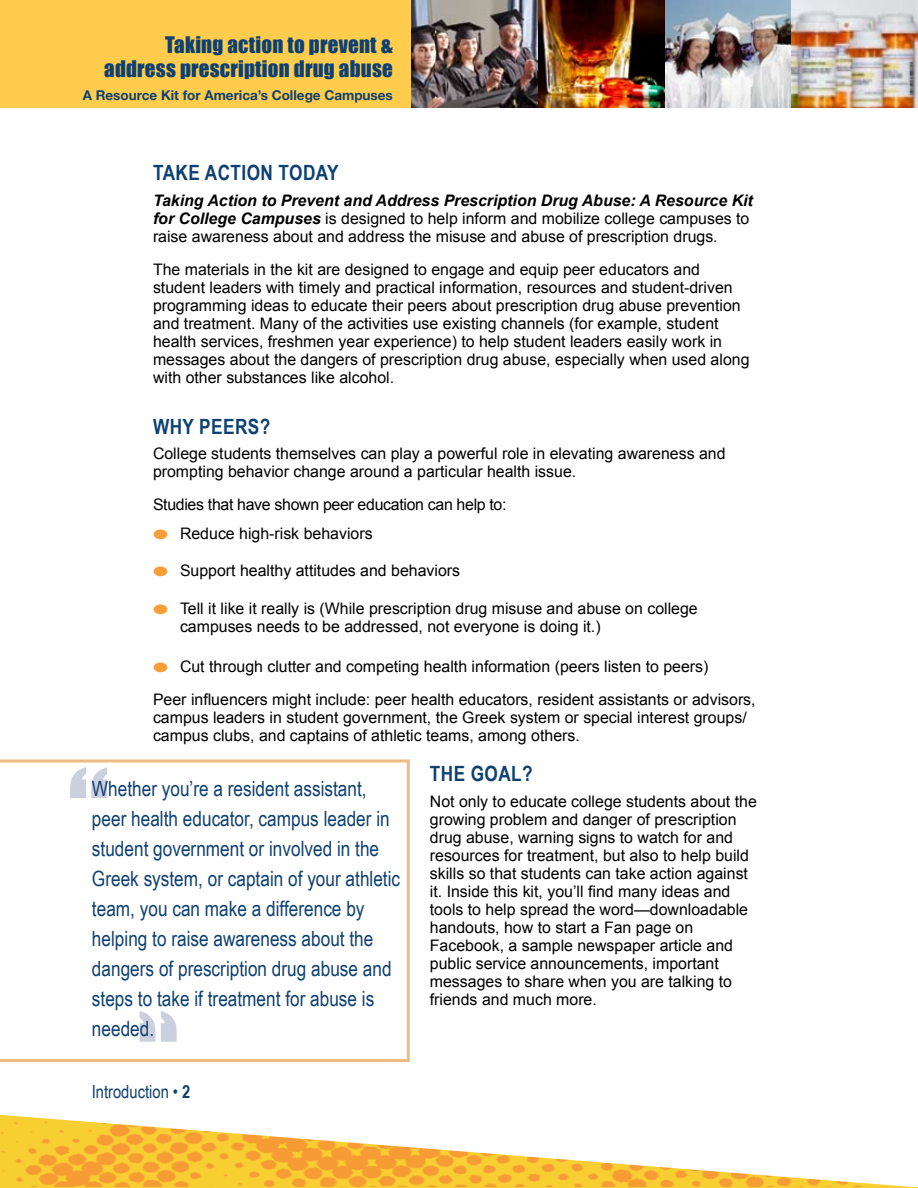
<style>
.page{position:relative;width:918px;height:1188px;background:#fff}
.page>*{position:absolute;margin:0;border:0;box-sizing:border-box;transform-origin:0 0}
.t1{font:120px "Impact";color:#cccfde}
.t2{font:21px/30px "Arial Narrow";color:#0e4071}
.t3{font:21px/24px "Impact";letter-spacing:.01em;color:#0e4071;text-align:right}
.t4{font:700 21px "Arial Narrow";letter-spacing:.02em;color:#0e4071}
.t5{font:18px "Arial Narrow";color:#0e4071}
.t6{font:15.9px/18px "Arial";color:#000}
.t7{font:15.9px "Arial";letter-spacing:-.02em;color:#000}
.t8{font:700 13.5px "Helvetica Neue";color:#0e4071}
.s1{font-weight:700;font-style:italic}
.s2{color:#f99e37}
.s3{font-weight:700}
</style>
<div class="page">
<div style="left:0;top:0;width:918px;height:108px;background:#ffcc4e"></div>
<img style="left:412px;top:0;width:506px;height:108px">
<img style="left:0;top:1115px;width:912px;height:73px">
<svg style="left:0;top:759px;width:410px;height:303px"></svg>
<svg style="left:140px;top:1011px;width:37px;height:31px"></svg>
<h2 class="t3" style="left:104px;top:32px;width:290px">Taking action to prevent &amp; address prescription drug abuse</h2>
<p class="t8" style="left:83px;top:87px;width:312px">A Resource Kit for America’s College Campuses</p>
<h2 class="t4" style="left:153px;top:161px;width:64px">TAKEACTION</h2>
<h2 class="t4" style="left:279px;top:161px;width:62px">TO DAY</h2>
<p class="t6" style="left:153px;top:191px;width:601px"><span class="s1">Taking Action to Prevent and Address Prescription Drug Abuse: A Resource Kit for College Campuses</span> is designed to help inform and mobilize college campuses to raise awareness about and address the misuse and abuse of prescription drugs.</p>
<p class="t6" style="left:153px;top:260px;width:598px">The materials in the kit are designed to engage and equip peer educators and student leaders with timely and practical information, resources and student-driven programming ideas to educate their peers about prescription drug abuse prevention and treatment. Many of the activities use existing channels (for example, student health services, freshmen year experience) to help student leaders easily work in messages about the dangers of prescription drug abuse, especially when used along with other substances like alcohol.</p>
<h2 class="t4" style="left:153px;top:414px;width:119px">WHY PEERS?</h2>
<p class="t6" style="left:153px;top:445px;width:574px">College students themselves can play a powerful role in elevating awareness and prompting behavior change around a particular health issue.</p>
<p class="t7" style="left:153px;top:496px;width:355px">Studies that have shown peer education can help to:</p>
<p class="t6" style="left:153px;top:524px;width:221px"><span class="s2">●</span> Reduce high-risk behaviors</p>
<p class="t6" style="left:153px;top:562px;width:309px"><span class="s2">●</span> Support healthy attitudes and behaviors</p>
<p class="t6" style="left:180px;top:599px;width:519px;text-indent:-27px"><span class="s2">●</span> Tell it like it really is (While prescription drug misuse and abuse on college campuses needs to be addressed, not everyone is doing it.)</p>
<p class="t6" style="left:153px;top:650px;width:604px;line-height:33px"><span class="s2">●</span> Cut through clutter and competing health information (peers listen to peers)<br>Peer influencers might include: peer health educators, resident assistants or advisors,</p>
<p class="t6" style="left:153px;top:709px;width:595px">campus leaders in student government, the Greek system or special interest groups/ campus clubs, and captains of athletic teams, among others.</p>
<h1 class="t1" style="left:68px;top:722px;width:43px">“</h1>
<h2 class="t4" style="left:430px;top:761px;width:104px">THE GOAL?</h2>
<p class="t6" style="left:430px;top:792px;width:329px">Not only to educate college students about the growing problem and danger of prescription drug abuse, warning signs to watch for and resources for treatment, but also to help build skills so that students can take action against it. Inside this kit, you’ll find many ideas and tools to help spread the word—downloadable handouts, how to start a Fan page on Facebook, a sample newspaper article and public service announcements, important messages to share when you are talking to friends and much more.</p>
<p class="t2" style="left:92px;top:773px;width:310px">Whether you’re a resident assistant, peer health educator, campus leader in student government or involved in the Greek system, or captain of your athletic team, you can make a difference by helping to raise awareness about the dangers of prescription drug abuse and steps to take if treatment for abuse is needed.</p>
<p class="t5" style="left:92px;top:1082px;width:100px">Introduction • <span class="s3">2</span></p>
</div>
